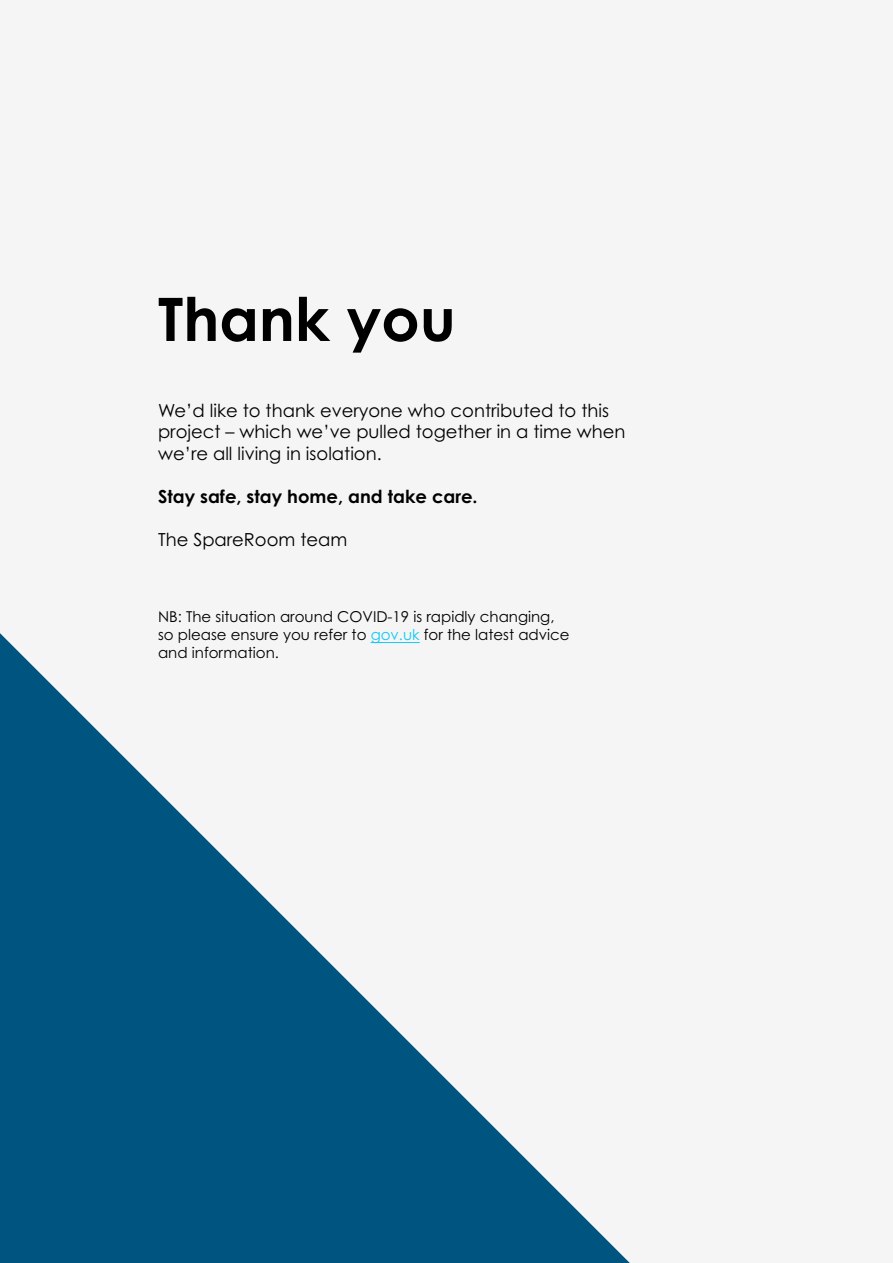
<style>
.page{position:relative;width:893px;height:1263px;background:#f5f5f5}
.page>*{position:absolute;margin:0;border:0;box-sizing:border-box;transform-origin:0 0}
.t1{font:700 60px "Century Gothic Pro";color:#000}
.t2{font:18px/21.6px "Century Gothic Pro";color:#000}
.t3{font:700 18px "Century Gothic Pro";color:#000}
.t4{font:15px/18px "Century Gothic Pro";color:#000}
.s1{color:#14c8f6}
</style>
<div class="page">
<svg style="left:0;top:633px;width:630px;height:630px"></svg>
<hr style="left:371px;top:642px;width:49px;height:1px;background:#14c8f6">
<h1 class="t1" style="left:158px;top:282px;width:299px">Thank you</h1>
<p class="t2" style="left:158px;top:399px;width:469px">We’d like to thank everyone who contributed to this project – which we’ve pulled together in a time when we’re all living in isolation.</p>
<p class="t3" style="left:158px;top:485px;width:321px">Stay safe, stay home, and take care.</p>
<p class="t2" style="left:158px;top:529px;width:191px">The SpareRoom team</p>
<p class="t4" style="left:158px;top:607px;width:413px">NB: The situation around COVID-19 is rapidly changing, so please ensure you refer to <span class="s1">gov.uk</span> for the latest advice and information.</p>
</div>
